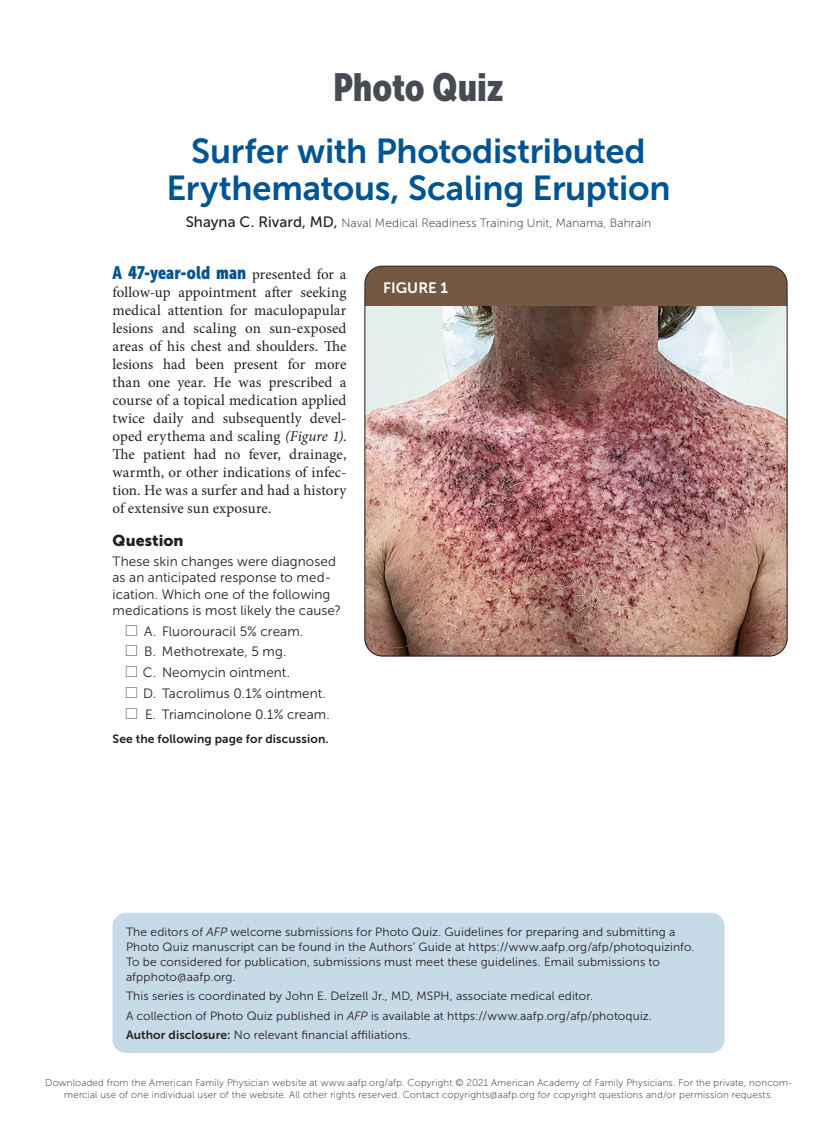
<style>
.page{position:relative;width:837px;height:1134px;background:#fff}
.page>*{position:absolute;margin:0;border:0;box-sizing:border-box;transform-origin:0 0}
.department_name{font:39px "Museo Sans Cond 900";letter-spacing:-.005em;color:#464b54}
.department_title{font:34.5px/37.5px "Museo Sans 700";letter-spacing:-.01em;color:#005492;text-align:center}
.body_opening{font:18px "Museo Sans Cond 900";color:#005492}
.head1{font:15.75px "Museo Sans 900";letter-spacing:.005em;color:#231f20}
.body_opening-2{font:15px/18px "Minion Pro";letter-spacing:.005em;color:#231f20;text-align:justify}
.figure{font:15px "Museo Sans 700";letter-spacing:.005em;color:#fff}
.quiz-question{font:13.5px/16.5px "Museo Sans 300";letter-spacing:.005em;color:#231f20}
.quiz-answers{font:13.5px "Museo Sans 300";letter-spacing:.005em;color:#231f20}
.t1{font:italic 12.75px "Minion Pro";letter-spacing:.01em;color:#231f20}
.t2{font:italic 600 12.75px "Minion Pro";letter-spacing:.015em;color:#231f20}
.t3{font:12.75px "Minion Pro";letter-spacing:.03em;color:#231f20}
.blurb{font:12px/15px "Museo Sans 300";letter-spacing:.01em;color:#231f20}
.byline{font:12px "Museo Sans 100";letter-spacing:.015em;color:#231f20}
.blurb-2{font:12px "Museo Sans 700";letter-spacing:.01em;color:#231f20}
.t4{font:9.75px/11.7px "Museo Sans 100";letter-spacing:.02em;color:#231f20;text-align:center}
.s1{font-family:"Museo Sans 500";font-size:15px}
.s2{font-family:"Minion Pro";font-size:15px;color:#231f20}
.s3{font-style:italic}
.s4{font-family:"Carta"}
.s5{font-family:"Museo Sans 700"}
.s6{font-family:"Museo Sans 900";font-weight:400;font-style:normal;font-size:15px}
</style>
<div class="page">
<img style="left:365px;top:306px;width:422px;height:350px">
<div style="left:112px;top:913px;width:612px;height:140px;background:#c7dae8;border-radius:14px"></div>
<div style="left:365px;top:266px;width:422px;height:40px;background:#745844"></div>
<p class="department_name" style="left:333px;top:65px;width:172px">Photo Quiz</p>
<p class="department_title" style="left:166px;top:132px;width:506px">Surfer with Photodistributed<br>Erythematous, Scaling Eruption</p>
<p class="byline" style="left:186px;top:217px;width:467px"><span class="s1">Shayna C. Rivard, MD,</span> Naval Medical Readiness Training Unit, Manama, Bahrain</p>
<p class="body_opening" style="left:112px;top:262px;width:236px">A 47-year-old man <span class="s2">presented for a</span></p>
<p class="body_opening-2" style="left:112px;top:283px;width:236px">follow-up appointment after seeking medical attention for maculopapular lesions and scaling on sun-exposed areas of his chest and shoulders. The lesions had been present for more than one year. He was prescribed a course of a topical medication applied twice daily and subsequently devel&shy;oped erythema and scaling <span class="s3">(Figure 1)</span>.<br>The patient had no fever, drainage, warmth, or other indications of infec&shy;tion. He was a surfer and had a history of extensive sun exposure.</p>
<p class="head1" style="left:112px;top:532px;width:73px">Question</p>
<p class="quiz-question" style="left:112px;top:553px;width:230px">These skin changes were diagnosed as an anticipated response to med&shy;ication. Which one of the following medications is most likely the cause?</p>
<p class="quiz-answers" style="left:126px;top:624px;width:179px"><span class="s4">l</span> A. Fluorouracil 5% cream.</p>
<p class="quiz-answers" style="left:126px;top:644px;width:162px"><span class="s4">l</span> B. Methotrexate, 5 mg.</p>
<p class="quiz-answers" style="left:126px;top:665px;width:166px"><span class="s4">l</span> C. Neomycin ointment.</p>
<p class="quiz-answers" style="left:126px;top:686px;width:201px"><span class="s4">l</span> D. Tacrolimus 0.1% ointment.</p>
<p class="quiz-answers" style="left:126px;top:707px;width:205px"><span class="s4">l</span> E. Triamcinolone 0.1% cream.</p>
<p class="blurb-2" style="left:112px;top:732px;width:218px">See the following page for discussion.</p>
<p class="figure" style="left:383px;top:279px;width:66px">FIGURE 1</p>
<p class="blurb" style="left:126px;top:924px;width:570px">The editors of <span class="s3">AFP</span> welcome submissions for Photo Quiz. Guidelines for preparing and submitting a Photo Quiz manuscript can be found in the Authors’ Guide at https://www.aafp.org/afp/photoquizinfo.<br>To be considered for publication, submissions must meet these guidelines. Email submissions to afpphoto@aafp.org.</p>
<p class="blurb" style="left:126px;top:989px;width:469px">This series is coordinated by John E. Delzell Jr., MD, MSPH, associate medical editor.</p>
<p class="blurb" style="left:126px;top:1008px;width:527px">A collection of Photo Quiz published in <span class="s3">AFP</span> is available at https://www.aafp.org/afp/photoquiz.</p>
<p class="blurb" style="left:126px;top:1028px;width:286px"><span class="s5">Author disclosure:</span> No relevant financial affiliations.</p>
<p class="t4" style="left:45px;top:1077px;width:748px">Downloaded from the American Family Physician website at www.aafp.org/afp. Copyright © 2021 American Academy of Family Physicians. For the private, noncom&shy;mercial use of one individual user of the website. All other rights reserved. Contact copyrights@aafp.org for copyright questions and/or permission requests.</p>
<p class="t1" style="left:50px;top:1078px;width:212px">December 2021 ◆ Volume 104, Number 6</p>
<p class="t3" style="left:353px;top:1078px;width:96px">www.aafp.org/afp</p>
<p class="t2" style="left:606px;top:1077px;width:183px">American Family Physician <span class="s6">647</span></p>
</div>
